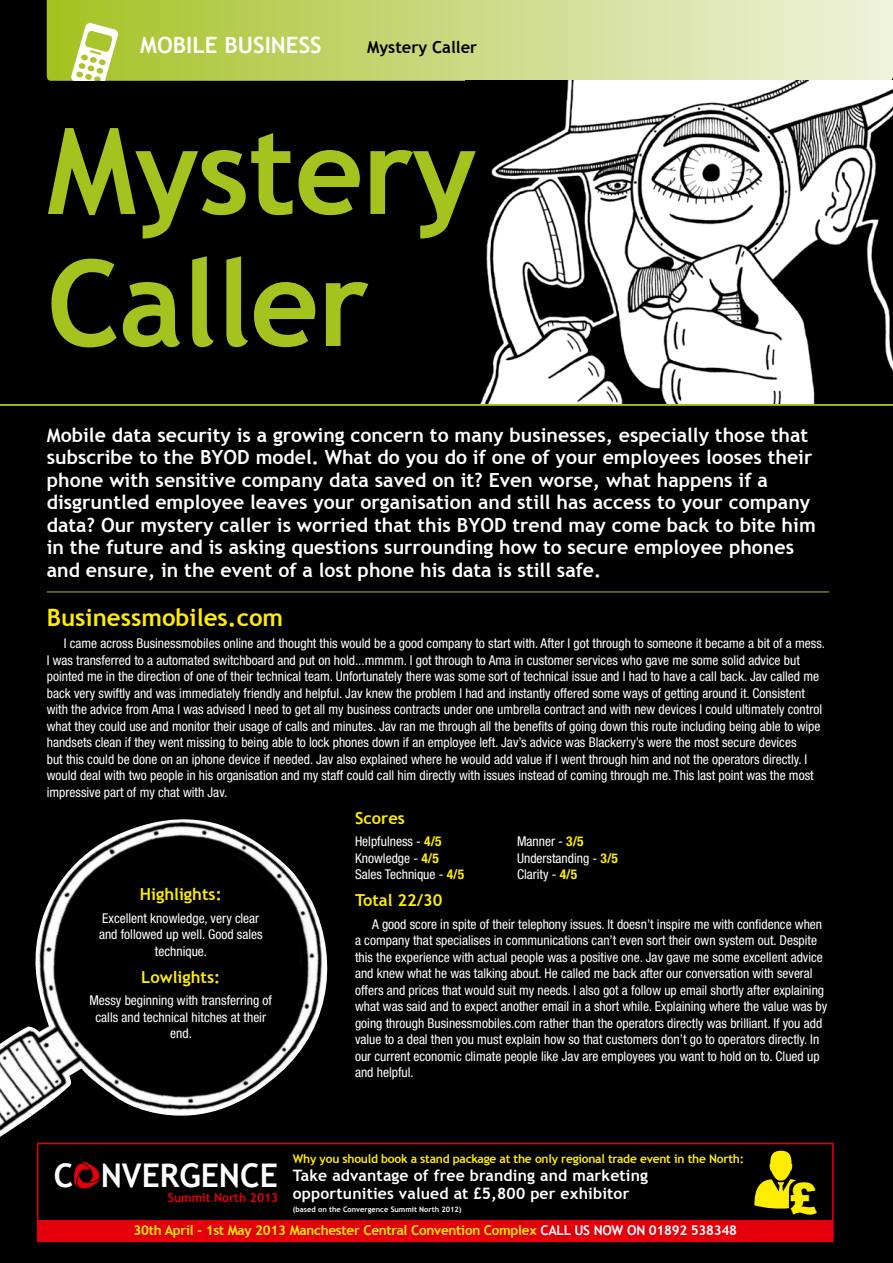
<style>
.page{position:relative;width:893px;height:1263px;background:#000}
.page>*{position:absolute;margin:0;border:0;box-sizing:border-box;transform-origin:0 0}
.t1{font:700 120px/132px "Trebuchet MS";letter-spacing:-.01em;color:#a4c31e}
.t2{font:900 43.05px "Arial";color:#ffed00}
.t3{font:700 32.55px "Trebuchet MS";color:#fff}
.t4{font:700 24px "Trebuchet MS";color:#ffed00}
.t5{font:700 22.5px "Trebuchet MS";color:#fff}
.t6{font:700 19.5px/22.5px "Trebuchet MS";color:#fff}
.t7{font:700 16.5px "Trebuchet MS";color:#ffed00}
.t8{font:700 16.5px "Trebuchet MS";color:#000}
.t9{font:700 15.75px/18px "Trebuchet MS";letter-spacing:.01em;color:#fff}
.t10{font:condensed 13.5px/16.5px "Helvetica Neue";color:#fff}
.t11{font:700 13.5px "Trebuchet MS";letter-spacing:-.02em;color:#ffed00}
.t12{font:700 12.45px "Trebuchet MS";color:#e3000b}
.t13{font:700 12px "Trebuchet MS";letter-spacing:-.02em;color:#ffed00}
.t14{font:700 7.5px "Trebuchet MS";color:#fff}
.s1{font-size:18.75px}
.s2{font-weight:700;color:#ffed00}
.s3{color:#fff}
</style>
<div class="page">
<svg style="left:47px;top:0;width:846px;height:81px;background:#ccda86"></svg>
<svg style="left:71px;top:23px;width:48px;height:58px;background:#cddd87"></svg>
<hr style="left:47px;top:592px;width:782px;height:1px;background:#a4c31e">
<img style="left:480px;top:81px;width:413px;height:323px">
<hr style="left:0;top:404px;width:893px;height:2px;background:#a4c31e">
<img style="left:0;top:819px;width:328px;height:318px">
<div style="left:37px;top:1143px;width:797px;height:99px;border:2px solid #e3000b"></div>
<svg style="left:74px;top:1161px;width:28px;height:27px"></svg>
<div style="left:38px;top:1220px;width:795px;height:22px;background:#e3000b"></div>
<svg style="left:754px;top:1151px;width:42px;height:58px"></svg>
<h3 class="t5" style="left:140px;top:31px;width:183px">Mobile Business</h3>
<p class="t8" style="left:367px;top:36px;width:112px">Mystery Caller</p>
<h1 class="t1" style="left:47px;top:105px;width:431px">Mystery<br>Caller</h1>
<p class="t6" style="left:47px;top:423px;width:770px"><span class="s1">M</span>obile data security is a growing concern to many businesses, especially those that subscribe to the BYOD model. What do you do if one of your employees looses their phone with sensitive company data saved on it? Even worse, what happens if a disgruntled employee leaves your organisation and still has access to your company data? Our mystery caller is worried that this BYOD trend may come back to bite him in the future and is asking questions surrounding how to secure employee phones and ensure, in the event of a lost phone his data is still safe.</p>
<h3 class="t4" style="left:47px;top:602px;width:238px">Businessmobiles.com</h3>
<p class="t10" style="left:47px;top:635px;width:780px;text-indent:17px">I came across Businessmobiles online and thought this would be a good company to start with. After I got through to someone it became a bit of a mess.<br>I was transferred to a automated switchboard and put on hold...mmmm. I got through to Ama in customer services who gave me some solid advice but pointed me in the direction of one of their technical team. Unfortunately there was some sort of technical issue and I had to have a call back. Jav called me back very swiftly and was immediately friendly and helpful. Jav knew the problem I had and instantly offered some ways of getting around it. Consistent with the advice from Ama I was advised I need to get all my business contracts under one umbrella contract and with new devices I could ultimately control what they could use and monitor their usage of calls and minutes. Jav ran me through all the benefits of going down this route including being able to wipe handsets clean if they went missing to being able to lock phones down if an employee left. Jav’s advice was Blackerry’s were the most secure devices<br>but this could be done on an iphone device if needed. Jav also explained where he would add value if I went through him and not the operators directly. I would deal with two people in his organisation and my staff could call him directly with issues instead of coming through me. This last point was the most impressive part of my chat with Jav.</p>
<p class="t7" style="left:355px;top:807px;width:51px">Scores</p>
<p class="t10" style="left:355px;top:833px;width:88px">Helpfulness - <span class="s2">4/5</span></p>
<p class="t10" style="left:517px;top:833px;width:68px">Manner - <span class="s2">3/5</span></p>
<p class="t10" style="left:355px;top:849px;width:85px">Knowledge - <span class="s2">4/5</span></p>
<p class="t10" style="left:517px;top:849px;width:102px">Understanding - <span class="s2">3/5</span></p>
<p class="t10" style="left:355px;top:866px;width:111px">Sales Technique - <span class="s2">4/5</span></p>
<p class="t10" style="left:517px;top:866px;width:62px">Clarity - <span class="s2">4/5</span></p>
<p class="t7" style="left:355px;top:890px;width:89px">Total 22/30</p>
<p class="t10" style="left:355px;top:915px;width:474px;text-indent:17px">A good score in spite of their telephony issues. It doesn’t inspire me with confidence when a company that specialises in communications can’t even sort their own system out. Despite this the experience with actual people was a positive one. Jav gave me some excellent advice and knew what he was talking about. He called me back after our conversation with several offers and prices that would suit my needs. I also got a follow up email shortly after explaining what was said and to expect another email in a short while. Explaining where the value was by going through Businessmobiles.com rather than the operators directly was brilliant. If you add value to a deal then you must explain how so that customers don’t go to operators directly. In our current economic climate people like Jav are employees you want to hold on to. Clued up and helpful.</p>
<p class="t7" style="left:140px;top:884px;width:83px">Highlights:</p>
<p class="t10" style="left:99px;top:910px;width:165px;text-align:center">Excellent knowledge, very clear and followed up well. Good sales technique.</p>
<p class="t7" style="left:141px;top:967px;width:80px">Lowlights:</p>
<p class="t10" style="left:89px;top:992px;width:184px;text-align:center">Messy beginning with transferring of calls and technical hitches at their end.</p>
<p class="t13" style="left:293px;top:1151px;width:453px">Why you should book a stand package at the only regional trade event in the North:</p>
<p class="t9" style="left:293px;top:1166px;width:357px">Take advantage of free branding and marketing opportunities valued at £5,800 per exhibitor</p>
<p class="t11" style="left:134px;top:1221px;width:605px">30th April - 1st May 2013 Manchester Central Convention Complex <span class="s3">CALL US NOW ON 01892 538348</span></p>
<h3 class="t3" style="left:54px;top:1155px;width:226px">C NVERGENCE</h3>
<p class="t12" style="left:168px;top:1190px;width:112px">Summit North 2013</p>
<p class="t14" style="left:293px;top:1205px;width:170px">(based on the Convergence Summit North 2012)</p>
<h2 class="t2" style="left:788px;top:1167px;width:30px">£</h2>
</div>
